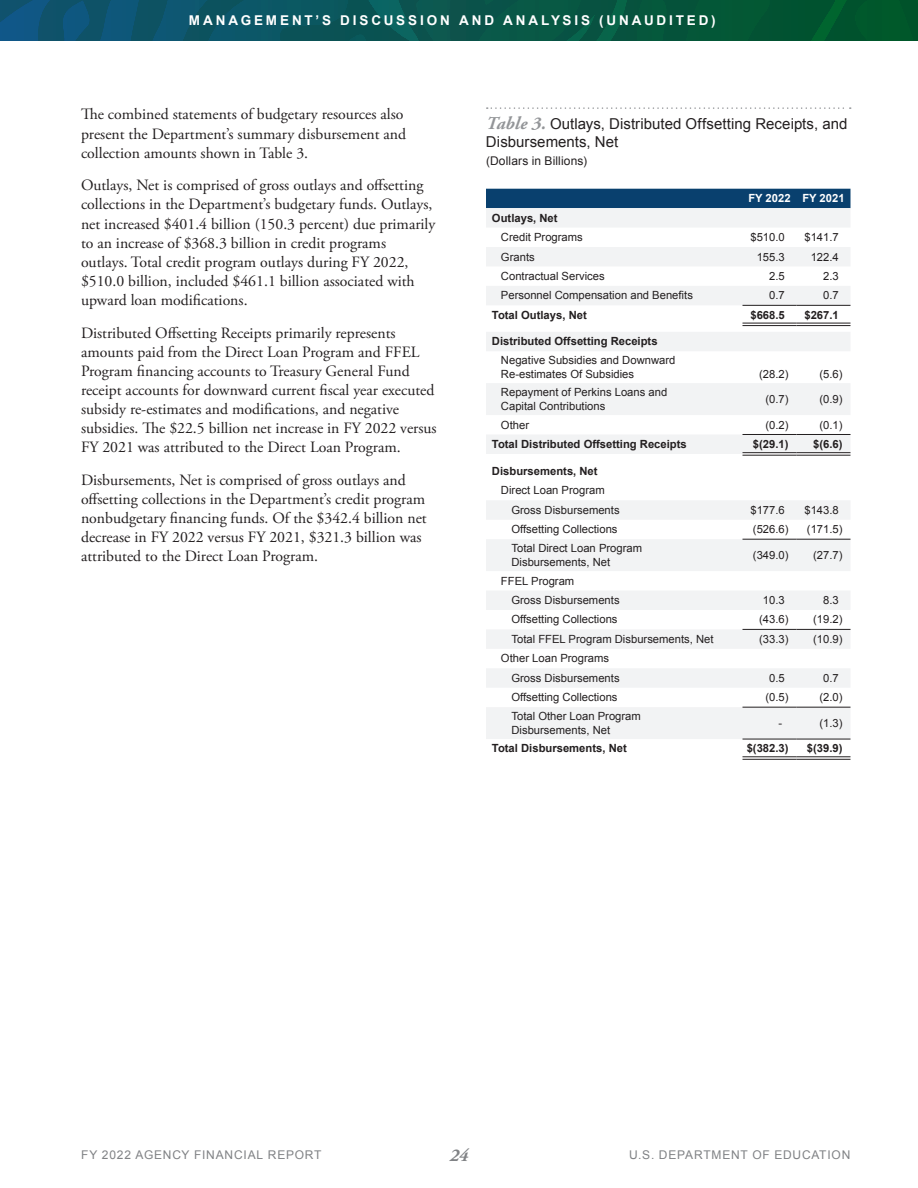
<style>
.page{position:relative;width:918px;height:1188px;background:#fff}
.page>*{position:absolute;margin:0;border:0;box-sizing:border-box;transform-origin:0 0}
.t1{font:italic 700 18px "Adobe Garamond Pro";color:#808285}
.t2{font:15.75px/19px "Adobe Garamond Pro";color:#231f20}
.t3{font:15px/18px "Arial";letter-spacing:.005em;color:#231f20}
.t4{font:700 13.5px "Arial";letter-spacing:.215em;color:#fff}
.t5{font:12px "Arial";letter-spacing:.065em;color:#808285}
.t6{font:12px "Arial";letter-spacing:.01em;color:#231f20}
.t7{font:11.25px/13.5px "Arial";color:#231f20}
.t8{font:700 11.25px "Arial";color:#231f20}
.t9{font:700 11.25px "Arial";color:#fff}
.s1{font-family:"Adobe Garamond Pro";font-weight:700;font-style:italic;font-size:18px;color:#939598}
</style>
<div class="page">
<svg style="left:0;top:0;width:918px;height:40px;background:#085550"></svg>
<svg style="left:487px;top:107px;width:364px;height:2px"></svg>
<svg style="left:486px;top:189px;width:364px;height:38px"></svg>
<div style="left:486px;top:247px;width:364px;height:19px;background:#f2f3f4"></div>
<svg style="left:486px;top:286px;width:364px;height:453px;fill:#f3f4f5"></svg>
<hr style="left:742px;top:323px;width:54px;height:3px;background:#fff">
<hr style="left:796px;top:323px;width:54px;height:3px;background:#fff">
<hr style="left:742px;top:452px;width:54px;height:3px;background:#fff">
<hr style="left:796px;top:452px;width:54px;height:3px;background:#fff">
<hr style="left:742px;top:305px;width:54px;height:1px;background:#231f20">
<hr style="left:796px;top:305px;width:54px;height:1px;background:#231f20">
<hr style="left:742px;top:323px;width:54px;height:1px;background:#231f20">
<hr style="left:742px;top:325px;width:54px;height:1px;background:#231f20">
<hr style="left:796px;top:323px;width:54px;height:1px;background:#231f20">
<hr style="left:796px;top:325px;width:54px;height:1px;background:#231f20">
<hr style="left:742px;top:434px;width:54px;height:1px;background:#231f20">
<hr style="left:796px;top:434px;width:54px;height:1px;background:#231f20">
<hr style="left:742px;top:452px;width:54px;height:1px;background:#231f20">
<hr style="left:742px;top:455px;width:54px;height:1px;background:#231f20">
<hr style="left:796px;top:452px;width:54px;height:1px;background:#231f20">
<hr style="left:796px;top:455px;width:54px;height:1px;background:#231f20">
<hr style="left:742px;top:539px;width:54px;height:1px;background:#231f20">
<hr style="left:796px;top:539px;width:54px;height:1px;background:#231f20">
<hr style="left:742px;top:629px;width:54px;height:1px;background:#231f20">
<hr style="left:796px;top:629px;width:54px;height:1px;background:#231f20">
<hr style="left:742px;top:707px;width:54px;height:1px;background:#231f20">
<hr style="left:796px;top:707px;width:54px;height:1px;background:#231f20">
<hr style="left:742px;top:739px;width:54px;height:1px;background:#231f20">
<hr style="left:796px;top:739px;width:54px;height:1px;background:#231f20">
<hr style="left:742px;top:757px;width:54px;height:1px;background:#231f20">
<hr style="left:742px;top:759px;width:54px;height:1px;background:#231f20">
<hr style="left:796px;top:757px;width:54px;height:1px;background:#231f20">
<hr style="left:796px;top:759px;width:54px;height:1px;background:#231f20">
<p class="t4" style="left:189px;top:12px;width:528px">MANAGEMENT’S DISCUSSION AND ANALYSIS (UNAUDITED)</p>
<p class="t2" style="left:81px;top:105px;width:327px">The combined statements of budgetary resources also present the Department’s summary disbursement and collection amounts shown in Table 3.</p>
<p class="t2" style="left:81px;top:176px;width:356px">Outlays, Net is comprised of gross outlays and offsetting collections in the Department’s budgetary funds. Outlays, net increased $401.4 billion (150.3 percent) due primarily to an increase of $368.3 billion in credit programs outlays. Total credit program outlays during FY 2022, $510.0 billion, included $461.1 billion associated with upward loan modifications.</p>
<p class="t2" style="left:81px;top:324px;width:357px">Distributed Offsetting Receipts primarily represents amounts paid from the Direct Loan Program and FFEL Program financing accounts to Treasury General Fund receipt accounts for downward current fiscal year executed subsidy re-estimates and modifications, and negative subsidies. The $22.5 billion net increase in FY 2022 versus FY 2021 was attributed to the Direct Loan Program.</p>
<p class="t2" style="left:81px;top:471px;width:347px">Disbursements, Net is comprised of gross outlays and offsetting collections in the Department’s credit program nonbudgetary financing funds. Of the $342.4 billion net decrease in FY 2022 versus FY 2021, $321.3 billion was attributed to the Direct Loan Program.</p>
<p class="t3" style="left:486px;top:115px;width:363px"><span class="s1">Table 3.</span> Outlays, Distributed Offsetting Receipts, and<br>Disbursements, Net</p>
<p class="t6" style="left:486px;top:153px;width:102px">(Dollars in Billions)</p>
<p class="t9" style="left:748px;top:190px;width:44px">FY 2022</p>
<p class="t9" style="left:802px;top:190px;width:44px">FY 2021</p>
<p class="t8" style="left:492px;top:210px;width:67px">Outlays, Net</p>
<p class="t7" style="left:501px;top:231px;width:83px">Credit Programs</p>
<p class="t7" style="left:750px;top:231px;width:36px">$510.0</p>
<p class="t7" style="left:804px;top:231px;width:36px">$141.7</p>
<p class="t7" style="left:501px;top:250px;width:35px">Grants</p>
<p class="t7" style="left:757px;top:250px;width:30px">155.3</p>
<p class="t7" style="left:811px;top:250px;width:30px">122.4</p>
<p class="t7" style="left:501px;top:269px;width:105px">Contractual Services</p>
<p class="t7" style="left:769px;top:269px;width:17px">2.5</p>
<p class="t7" style="left:823px;top:269px;width:17px">2.3</p>
<p class="t7" style="left:501px;top:289px;width:193px">Personnel Compensation and Benefits</p>
<p class="t7" style="left:769px;top:289px;width:17px">0.7</p>
<p class="t7" style="left:823px;top:289px;width:17px">0.7</p>
<p class="t8" style="left:492px;top:307px;width:96px">Total Outlays, Net</p>
<p class="t8" style="left:750px;top:307px;width:36px">$668.5</p>
<p class="t8" style="left:804px;top:307px;width:36px">$267.1</p>
<p class="t8" style="left:492px;top:334px;width:167px">Distributed Offsetting Receipts</p>
<p class="t7" style="left:501px;top:354px;width:176px">Negative Subsidies and Downward<br>Re-estimates Of Subsidies</p>
<p class="t7" style="left:759px;top:367px;width:31px">(28.2)</p>
<p class="t7" style="left:819px;top:367px;width:25px">(5.6)</p>
<p class="t7" style="left:501px;top:386px;width:168px">Repayment of Perkins Loans and<br>Capital Contributions</p>
<p class="t7" style="left:765px;top:392px;width:25px">(0.7)</p>
<p class="t7" style="left:819px;top:392px;width:25px">(0.9)</p>
<p class="t7" style="left:501px;top:418px;width:30px">Other</p>
<p class="t7" style="left:765px;top:418px;width:25px">(0.2)</p>
<p class="t7" style="left:819px;top:418px;width:25px">(0.1)</p>
<p class="t8" style="left:492px;top:437px;width:196px">Total Distributed Offsetting Receipts</p>
<p class="t8" style="left:753px;top:437px;width:37px">$(29.1)</p>
<p class="t8" style="left:813px;top:437px;width:31px">$(6.6)</p>
<p class="t8" style="left:492px;top:464px;width:107px">Disbursements, Net</p>
<p class="t7" style="left:501px;top:484px;width:105px">Direct Loan Program</p>
<p class="t7" style="left:511px;top:503px;width:110px">Gross Disbursements</p>
<p class="t7" style="left:750px;top:503px;width:36px">$177.6</p>
<p class="t7" style="left:804px;top:503px;width:36px">$143.8</p>
<p class="t7" style="left:511px;top:523px;width:108px">Offsetting Collections</p>
<p class="t7" style="left:753px;top:523px;width:37px">(526.6)</p>
<p class="t7" style="left:807px;top:523px;width:37px">(171.5)</p>
<p class="t7" style="left:511px;top:542px;width:132px">Total Direct Loan Program<br>Disbursements, Net</p>
<p class="t7" style="left:753px;top:548px;width:37px">(349.0)</p>
<p class="t7" style="left:813px;top:548px;width:31px">(27.7)</p>
<p class="t7" style="left:501px;top:574px;width:75px">FFEL Program</p>
<p class="t7" style="left:511px;top:593px;width:110px">Gross Disbursements</p>
<p class="t7" style="left:763px;top:593px;width:23px">10.3</p>
<p class="t7" style="left:823px;top:593px;width:17px">8.3</p>
<p class="t7" style="left:511px;top:613px;width:108px">Offsetting Collections</p>
<p class="t7" style="left:759px;top:613px;width:31px">(43.6)</p>
<p class="t7" style="left:813px;top:613px;width:31px">(19.2)</p>
<p class="t7" style="left:511px;top:632px;width:204px">Total FFEL Program Disbursements, Net</p>
<p class="t7" style="left:759px;top:632px;width:31px">(33.3)</p>
<p class="t7" style="left:813px;top:632px;width:31px">(10.9)</p>
<p class="t7" style="left:501px;top:652px;width:110px">Other Loan Programs</p>
<p class="t7" style="left:511px;top:671px;width:110px">Gross Disbursements</p>
<p class="t7" style="left:769px;top:671px;width:17px">0.5</p>
<p class="t7" style="left:823px;top:671px;width:17px">0.7</p>
<p class="t7" style="left:511px;top:691px;width:108px">Offsetting Collections</p>
<p class="t7" style="left:765px;top:691px;width:25px">(0.5)</p>
<p class="t7" style="left:819px;top:691px;width:25px">(2.0)</p>
<p class="t7" style="left:511px;top:710px;width:131px">Total Other Loan Program<br>Disbursements, Net</p>
<p class="t7" style="left:779px;top:716px;width:5px">-</p>
<p class="t7" style="left:819px;top:716px;width:25px">(1.3)</p>
<p class="t8" style="left:492px;top:741px;width:136px">Total Disbursements, Net</p>
<p class="t8" style="left:747px;top:741px;width:43px">$(382.3)</p>
<p class="t8" style="left:807px;top:741px;width:37px">$(39.9)</p>
<p class="t5" style="left:81px;top:1147px;width:242px">FY 2022 AGENCY FINANCIAL REPORT</p>
<p class="t1" style="left:450px;top:1145px;width:20px">24</p>
<p class="t5" style="left:629px;top:1147px;width:223px">U.S. DEPARTMENT OF EDUCATION</p>
</div>
